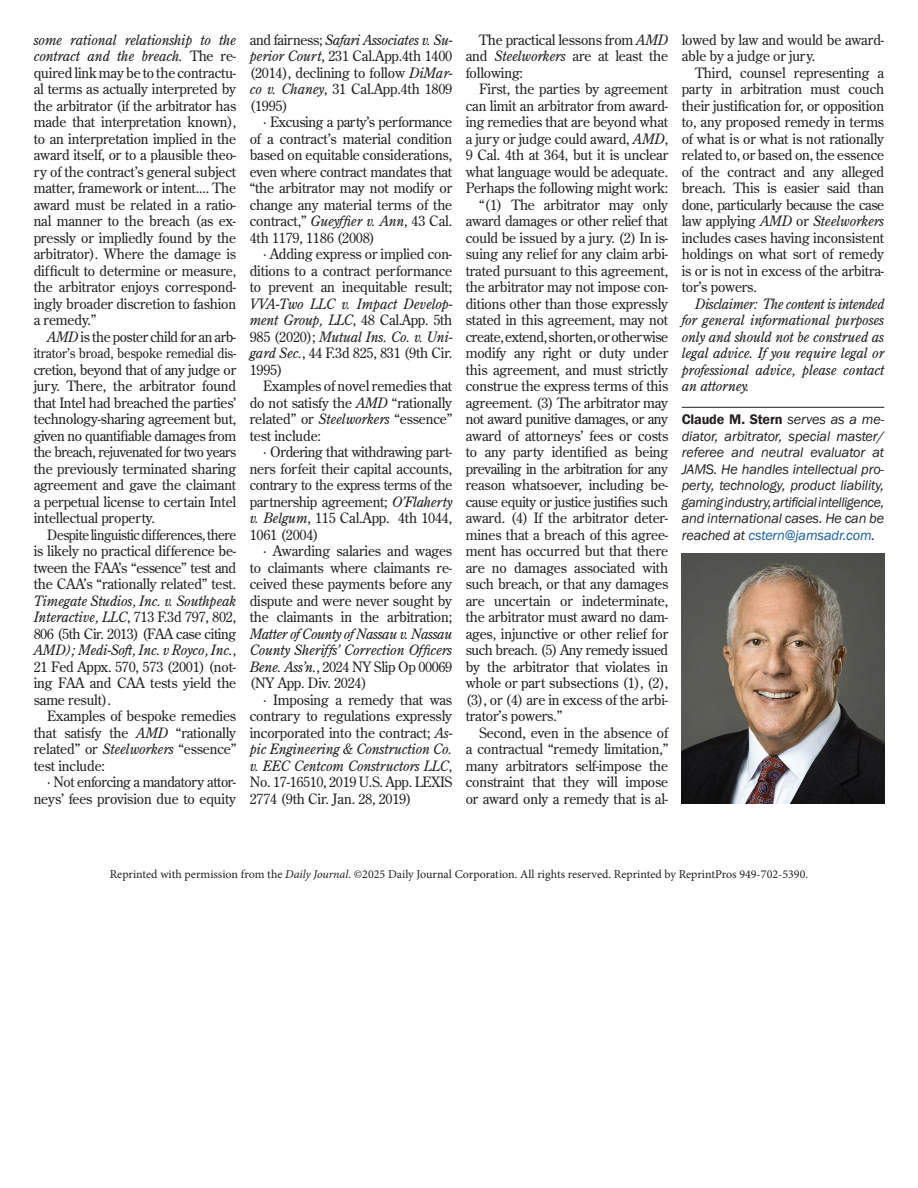
<style>
.page{position:relative;width:918px;height:1188px;background:#fff}
.page>*{position:absolute;margin:0;border:0;box-sizing:border-box;transform-origin:0 0}
.t1{font:14.25px/16.5px "Century Old Style Std";letter-spacing:-.01em;color:#231f20;text-align:justify}
.t2{font:italic 14.25px/16.5px "Franklin Gothic";letter-spacing:-.01em;color:#231f20;text-align:justify}
.t3{font:italic 14.25px/16.5px "Century Old Style Std";letter-spacing:-.01em;color:#231f20;text-align:justify}
.t4{font:14.25px "Century Old Style Std";letter-spacing:-.03em;color:#231f20}
.t5{font:italic 14.25px/16.5px "Century Old Style Std";letter-spacing:-.01em;color:#231f20;text-align:justify;scale:.96 1}
.t6{font:14.25px/16.5px "Century Old Style Std";letter-spacing:-.01em;color:#231f20;text-align:justify;scale:.94 1}
.t7{font:13.5px "Century Old Style Std";letter-spacing:-.01em;color:#231f20;scale:.95 1}
.t8{font:12px "Minion Pro";color:#231f20}
.s1{font-style:italic}
.s2{font-style:normal}
.s3{font-weight:600;font-style:normal}
.s4{color:#175d9e}
</style>
<div class="page">
<img style="left:682px;top:554px;width:202px;height:249px">
<hr style="left:682px;top:407px;width:202px;height:1px;background:#231f20">
<p class="t1" style="left:34px;top:31px;width:204px"><span class="s1">some rational relationship to the contract and the breach.</span> The re&shy;quired link may be to the contractu&shy;al terms as actually interpreted by the arbitrator (if the arbitrator has made that interpretation known), to an interpretation implied in the award itself, or to a plausible theo&shy;ry of the contract’s general subject matter, framework or intent.... The award must be related in a ratio&shy;nal manner to the breach (as ex&shy;pressly or impliedly found by the arbitrator). Where the damage is difficult to determine or measure, the arbitrator enjoys correspond&shy;ingly broader discretion to fashion a remedy.”</p>
<p class="t4" style="left:47px;top:327px;width:191px"><span class="s1">AMD</span> is the poster child for an arb-</p>
<p class="t7" style="left:34px;top:345px;width:215px">itrator’s broad, bespoke remedial dis-</p>
<p class="t1" style="left:34px;top:361px;width:204px">cretion, beyond that of any judge or jury. There, the arbitrator found that Intel had breached the parties’ technology-sharing agreement but, given no quantifiable damages from the breach, rejuvenated for two years the previously terminated sharing agreement and gave the claimant a perpetual license to certain Intel intellectual property.</p>
<p class="t6" style="left:34px;top:526px;width:217px;text-indent:14px">Despite linguistic differences, there is likely no practical difference be&shy;tween the FAA’s “essence” test and the CAA’s “rationally related” test.</p>
<p class="t1" style="left:34px;top:592px;width:204px"><span class="s1">Timegate Studios, Inc. v. Southpeak Interactive, LLC</span>, 713 F.3d 797, 802, 806 (5th Cir. 2013) (FAA case citing <span class="s1">AMD); Medi-Soft, Inc. v Royco, Inc.</span>, 21 Fed Appx. 570, 573 (2001) (not&shy;ing FAA and CAA tests yield the same result).</p>
<p class="t1" style="left:34px;top:708px;width:204px;text-indent:14px">Examples of bespoke remedies that satisfy the <span class="s1">AMD</span> “rationally related” or <span class="s1">Steelworkers</span> “essence” test include:</p>
<p class="t1" style="left:34px;top:774px;width:204px;text-align:right">· Not enforcing a mandatory attor&shy;neys’ fees provision due to equity</p>
<p class="t1" style="left:250px;top:31px;width:204px">and fairness; <span class="s1">Safari Associates v. Su&shy;perior Court</span>, 231 Cal.App.4th 1400 (2014), declining to follow <span class="s1">DiMar&shy;co v. Chaney</span>, 31 Cal.App.4th 1809 (1995)</p>
<p class="t1" style="left:250px;top:114px;width:204px;text-indent:14px">· Excusing a party’s performance of a contract’s material condition based on equitable considerations, even where contract mandates that “the arbitrator may not modify or change any material terms of the contract,” <span class="s1">Gueyffier v. Ann</span>, 43 Cal.<br>4th 1179, 1186 (2008)</p>
<p class="t1" style="left:250px;top:246px;width:204px;text-indent:14px">· Adding express or implied con&shy;ditions to a contract performance to prevent an inequitable result;</p>
<p class="t3" style="left:250px;top:295px;width:204px">VVA-Two LLC v. Impact Develop&shy;ment Group, LLC<span class="s2">, 48 Cal.App. 5th 985 (2020);</span> Mutual Ins. Co. v. Uni&shy;gard Sec.<span class="s2">, 44 F.3d 825, 831 (9th Cir.<br>1995)</span></p>
<p class="t1" style="left:250px;top:378px;width:204px;text-indent:14px">Examples of novel remedies that do not satisfy the <span class="s1">AMD</span> “rationally related” or <span class="s1">Steelworkers</span> “essence” test include:</p>
<p class="t1" style="left:250px;top:444px;width:204px;text-indent:14px">· Ordering that withdrawing part&shy;ners forfeit their capital accounts, contrary to the express terms of the partnership agreement; <span class="s1">O’Flaherty v. Belgum</span>, 115 Cal.App. 4th 1044, 1061 (2004)</p>
<p class="t1" style="left:250px;top:543px;width:204px;text-indent:14px">· Awarding salaries and wages to claimants where claimants re&shy;ceived these payments before any dispute and were never sought by the claimants in the arbitration;</p>
<p class="t3" style="left:250px;top:625px;width:204px">Matter of County of Nassau v. Nassau County Sheriffs’ Correction Officers Bene. Ass’n.<span class="s2">, 2024 NY Slip Op 00069 (NY App. Div. 2024)</span></p>
<p class="t1" style="left:250px;top:691px;width:204px;text-indent:14px">· Imposing a remedy that was contrary to regulations expressly incorporated into the contract; <span class="s1">As&shy;pic Engineering &amp; Construction Co. v. EEC Centcom Constructors LLC</span>, No. 17-16510, 2019 U.S. App. LEXIS 2774 (9th Cir. Jan. 28, 2019)</p>
<p class="t1" style="left:466px;top:31px;width:204px;text-indent:14px">The practical lessons from <span class="s1">AMD </span>and <span class="s1">Steelworkers</span> are at least the following:</p>
<p class="t1" style="left:479px;top:81px;width:191px">First, the parties by agreement</p>
<p class="t1" style="left:466px;top:97px;width:204px">can limit an arbitrator from award-</p>
<p class="t1" style="left:466px;top:114px;width:204px">ing remedies that are beyond what</p>
<p class="t1" style="left:466px;top:130px;width:204px">a jury or judge could award, <span class="s1">AMD</span>,</p>
<p class="t1" style="left:466px;top:147px;width:204px">9 Cal. 4th at 364, but it is unclear</p>
<p class="t1" style="left:466px;top:163px;width:204px">what language would be adequate.</p>
<p class="t1" style="left:466px;top:180px;width:204px">Perhaps the following might work:</p>
<p class="t1" style="left:479px;top:196px;width:191px">“(1) The arbitrator may only</p>
<p class="t1" style="left:466px;top:213px;width:204px">award damages or other relief that</p>
<p class="t1" style="left:466px;top:229px;width:204px">could be issued by a jury. (2) In is-</p>
<p class="t1" style="left:466px;top:246px;width:204px">suing any relief for any claim arbi-</p>
<p class="t1" style="left:466px;top:262px;width:204px">trated pursuant to this agreement,</p>
<p class="t1" style="left:466px;top:279px;width:204px">the arbitrator may not impose con-</p>
<p class="t1" style="left:466px;top:295px;width:204px">ditions other than those expressly</p>
<p class="t1" style="left:466px;top:312px;width:204px">stated in this agreement, may not</p>
<p class="t4" style="left:466px;top:327px;width:204px">create, extend, shorten, or otherwise</p>
<p class="t1" style="left:466px;top:345px;width:204px">modify any right or duty under</p>
<p class="t1" style="left:466px;top:361px;width:204px">this agreement, and must strictly</p>
<p class="t1" style="left:466px;top:378px;width:204px">construe the express terms of this</p>
<p class="t1" style="left:466px;top:394px;width:204px">agreement. (3) The arbitrator may</p>
<p class="t4" style="left:466px;top:410px;width:204px">not award punitive damages, or any</p>
<p class="t1" style="left:466px;top:427px;width:204px">award of attorneys’ fees or costs</p>
<p class="t1" style="left:466px;top:444px;width:204px">to any party identified as being</p>
<p class="t4" style="left:466px;top:459px;width:204px">prevailing in the arbitration for any</p>
<p class="t1" style="left:466px;top:477px;width:204px">reason whatsoever, including be-</p>
<p class="t4" style="left:466px;top:492px;width:204px">cause equity or justice justifies such</p>
<p class="t1" style="left:466px;top:510px;width:204px">award. (4) If the arbitrator deter-</p>
<p class="t1" style="left:466px;top:526px;width:204px">mines that a breach of this agree-</p>
<p class="t1" style="left:466px;top:543px;width:204px">ment has occurred but that there</p>
<p class="t1" style="left:466px;top:559px;width:204px">are no damages associated with</p>
<p class="t1" style="left:466px;top:576px;width:204px">such breach, or that any damages</p>
<p class="t1" style="left:466px;top:592px;width:204px">are uncertain or indeterminate,</p>
<p class="t1" style="left:466px;top:609px;width:204px">the arbitrator must award no dam-</p>
<p class="t1" style="left:466px;top:625px;width:204px">ages, injunctive or other relief for</p>
<p class="t4" style="left:466px;top:641px;width:204px">such breach. (5) Any remedy issued</p>
<p class="t1" style="left:466px;top:658px;width:204px">by the arbitrator that violates in</p>
<p class="t1" style="left:466px;top:675px;width:204px">whole or part subsections (1), (2),</p>
<p class="t1" style="left:466px;top:691px;width:204px">(3), or (4) are in excess of the arbi-</p>
<p class="t1" style="left:466px;top:708px;width:98px">trator’s powers.”</p>
<p class="t1" style="left:479px;top:724px;width:191px">Second, even in the absence of</p>
<p class="t1" style="left:466px;top:741px;width:204px">a contractual “remedy limitation,”</p>
<p class="t1" style="left:466px;top:757px;width:204px">many arbitrators self-impose the</p>
<p class="t1" style="left:466px;top:774px;width:204px">constraint that they will impose</p>
<p class="t1" style="left:466px;top:790px;width:204px">or award only a remedy that is al-</p>
<p class="t1" style="left:682px;top:31px;width:204px">lowed by law and would be award&shy;able by a judge or jury.</p>
<p class="t1" style="left:682px;top:64px;width:204px;text-indent:14px">Third, counsel representing a party in arbitration must couch their justification for, or opposition to, any proposed remedy in terms of what is or what is not rationally related to, or based on, the essence of the contract and any alleged breach. This is easier said than done, particularly because the case law applying <span class="s1">AMD</span> or <span class="s1">Steelworkers </span>includes cases having inconsistent holdings on what sort of remedy is or is not in excess of the arbitra&shy;tor’s powers.</p>
<p class="t5" style="left:682px;top:295px;width:212px;text-indent:14px">Disclaimer: The content is intended for general informational purposes only and should not be construed as legal advice. If you require legal or professional advice, please contact an attorney.</p>
<p class="t2" style="left:682px;top:411px;width:204px"><span class="s3">Claude M. Stern</span> serves as a me&shy;diator, arbitrator, special master/ referee and neutral evaluator at JAMS. He handles intellectual pro&shy;perty, technology, product liability, gaming industry, artificial intelligence, and international cases. He can be reached at <span class="s4">cstern@jamsadr.com</span>.</p>
<p class="t8" style="left:110px;top:866px;width:700px">Reprinted with permission from the <span class="s1">Daily Journal</span>. ©2025 Daily Journal Corporation. All rights reserved. Reprinted by ReprintPros 949-702-5390.</p>
</div>
